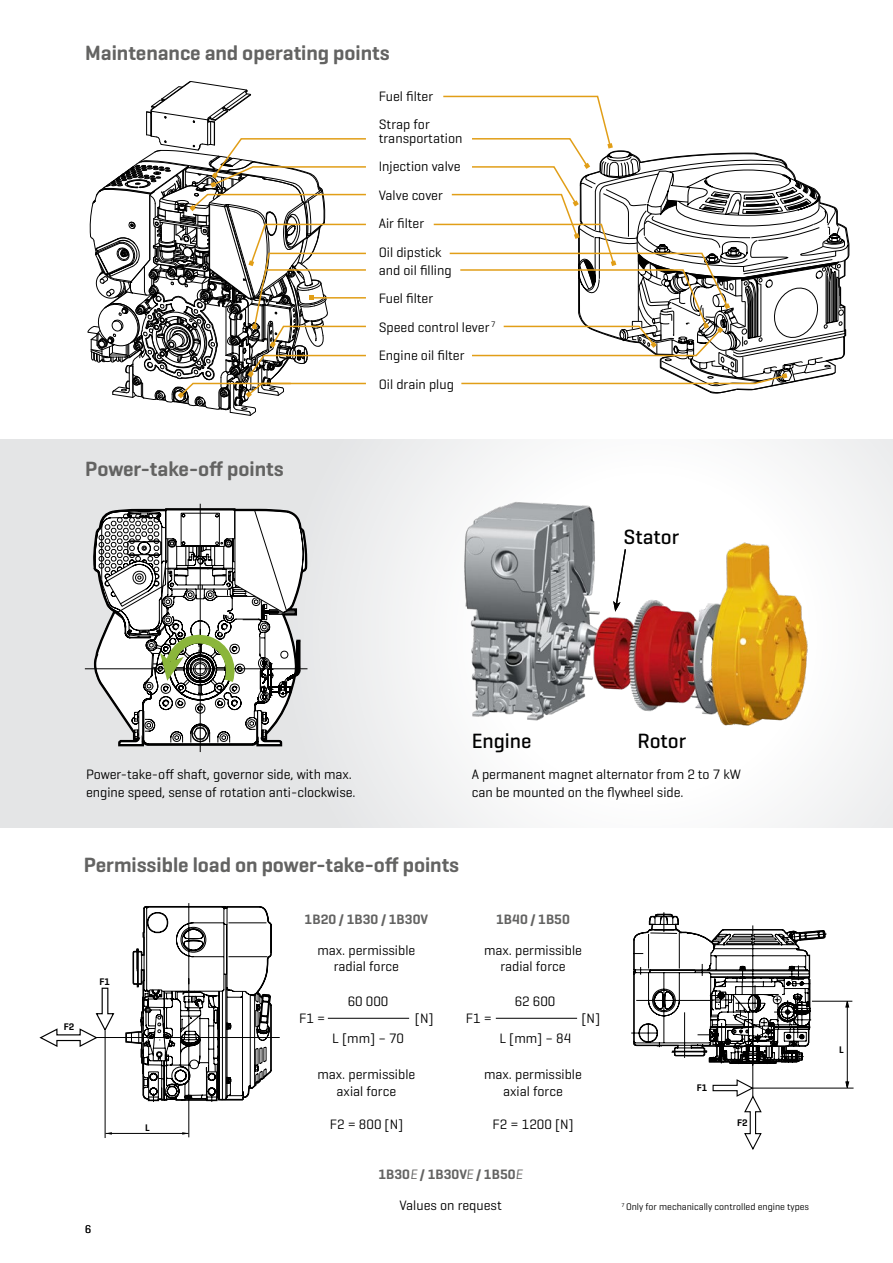
<style>
.page{position:relative;width:893px;height:1263px;background:#fff}
.page>*{position:absolute;margin:0;border:0;box-sizing:border-box;transform-origin:0 0}
.t1{font:600 21px "Geogrotesque";color:#636362}
.t2{font:500 21px "Geogrotesque";color:#000}
.t3{font:13.8px/28.5px "Geogrotesque";color:#000}
.t4{font:600 13.8px/30.2px "Geogrotesque";color:#636362;text-align:center}
.t5{font:11.25px "Geogrotesque";color:#000}
.t6{font:9.75px "Geogrotesque";color:#000}
.t7{font:600 9.75px "Geogrotesque";color:#000}
.s1{font-weight:400;font-style:italic}
.s2{font-weight:400;color:#000}
</style>
<div class="page">
<div style="left:0;top:439px;width:893px;height:388px;background:linear-gradient(to right,#e1e2e3,#fff)"></div>
<svg style="left:85px;top:503px;width:223px;height:250px;background:#d8d9da"></svg>
<svg style="left:300px;top:509px;width:7px;height:235px;background:#c7c8c9"></svg>
<img style="left:446px;top:471px;width:383px;height:278px">
<svg style="left:613px;top:548px;width:14px;height:64px"></svg>
<svg style="left:94px;top:509px;width:206px;height:236px"></svg>
<svg style="left:88px;top:81px;width:278px;height:335px"></svg>
<svg style="left:39px;top:903px;width:241px;height:235px"></svg>
<hr style="left:105px;top:1030px;width:1px;height:108px;background:#000">
<svg style="left:631px;top:912px;width:222px;height:238px"></svg>
<hr style="left:328px;top:1018px;width:81px;height:1px;background:#000">
<hr style="left:496px;top:1018px;width:81px;height:1px;background:#000">
<svg style="left:433px;top:95px;width:415px;height:298px"></svg>
<h1 class="t1" style="left:85px;top:40px;width:306px">Maintenance and operating points</h1>
<h1 class="t1" style="left:85px;top:456px;width:200px">Power-take-off points</h1>
<p class="t3" style="left:379px;top:81px;width:56px">Fuel filter<br>Strap for</p>
<p class="t3" style="left:379px;top:123px;width:85px">transportation<br>Injection valve<br>Valve cover<br>Air filter<br>Oil dipstick</p>
<p class="t3" style="left:379px;top:255px;width:118px">and oil filling<br>Fuel filter<br>Speed control lever <sup>7<br></sup>Engine oil filter<br>Oil drain plug</p>
<h1 class="t2" style="left:623px;top:523px;width:57px">Stator</h1>
<h1 class="t2" style="left:472px;top:727px;width:61px">Engine</h1>
<h1 class="t2" style="left:637px;top:727px;width:50px">Rotor</h1>
<p class="t3" style="left:86px;top:764px;width:271px;line-height:18px">Power-take-off shaft, governor side, with max. engine speed, sense of rotation anti-clockwise.</p>
<p class="t3" style="left:472px;top:764px;width:271px;line-height:18px">A permanent magnet alternator from 2 to 7 kW can be mounted on the flywheel side.</p>
<h1 class="t1" style="left:84px;top:852px;width:377px">Permissible load on power-take-off points</h1>
<p class="t7" style="left:64px;top:1020px;width:12px">F2</p>
<p class="t7" style="left:99px;top:975px;width:12px">F1</p>
<p class="t7" style="left:145px;top:1121px;width:6px">L</p>
<p class="t5" style="left:85px;top:1222px;width:8px">6</p>
<p class="t4" style="left:305px;top:904px;width:125px">1B20 / 1B30 / 1B30V</p>
<p class="t4" style="left:496px;top:904px;width:75px">1B40 / 1B50</p>
<p class="t3" style="left:317px;top:941px;width:99px;line-height:16.6px;text-align:center">max. permissible radial force</p>
<p class="t3" style="left:484px;top:941px;width:99px;line-height:16.6px;text-align:center">max. permissible radial force</p>
<p class="t3" style="left:348px;top:986px;width:42px">60 000</p>
<p class="t3" style="left:299px;top:1004px;width:28px">F1 =</p>
<p class="t3" style="left:415px;top:1004px;width:20px">[N]</p>
<p class="t3" style="left:466px;top:1004px;width:28px">F1 =</p>
<p class="t3" style="left:582px;top:1004px;width:20px">[N]</p>
<p class="t3" style="left:332px;top:1023px;width:73px">L [mm] – 70</p>
<p class="t3" style="left:317px;top:1066px;width:99px;line-height:16.6px;text-align:center">max. permissible axial force</p>
<p class="t3" style="left:484px;top:1066px;width:99px;line-height:16.6px;text-align:center">max. permissible axial force</p>
<p class="t3" style="left:330px;top:1110px;width:75px">F2 = 800 [N]</p>
<p class="t3" style="left:515px;top:986px;width:42px">62 600</p>
<p class="t3" style="left:499px;top:1023px;width:73px">L [mm] – 84</p>
<p class="t3" style="left:493px;top:1110px;width:83px">F2 = 1200 [N]</p>
<p class="t4" style="left:378px;top:1159px;width:146px">1B30<span class="s1">E</span> / 1B30V<span class="s1">E</span> / 1B50<span class="s1">E<br></span><span class="s2">Values on request</span></p>
<p class="t7" style="left:697px;top:1082px;width:12px">F1</p>
<p class="t7" style="left:737px;top:1116px;width:12px">F2</p>
<p class="t6" style="left:622px;top:1201px;width:189px"><sup>7</sup> Only for mechanically controlled engine types</p>
<p class="t7" style="left:839px;top:1043px;width:6px">L</p>
</div>
